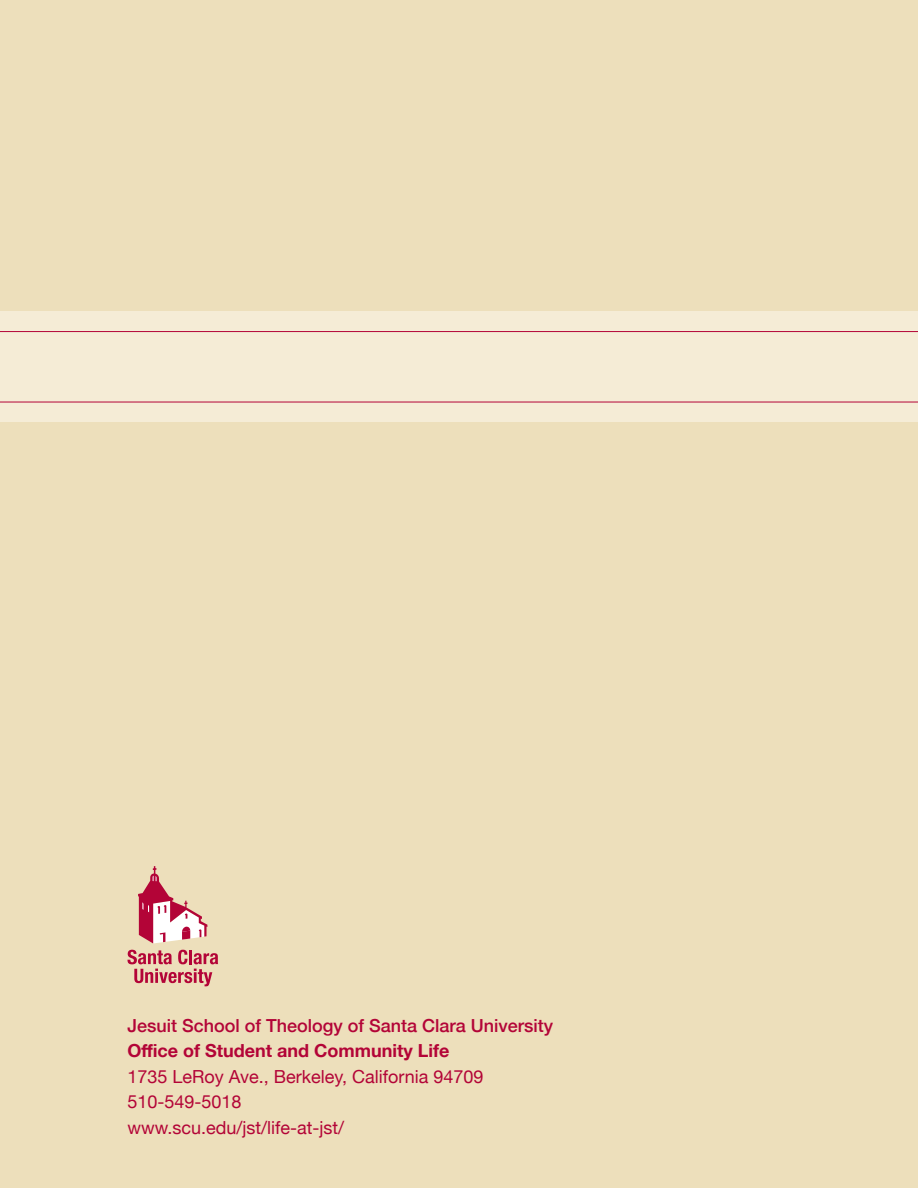
<style>
.page{position:relative;width:918px;height:1188px;background:#fff}
.page>*{position:absolute;margin:0;border:0;box-sizing:border-box;transform-origin:0 0}
.t1{font:18px "Helvetica Neue";color:#b30437}
.t2{font:500 18px "Helvetica Neue";color:#b30437}
.t3{font:700 18px "Helvetica Neue";color:#b30437}
</style>
<div class="page">
<div style="left:0;top:421px;width:918px;height:767px;background:#eddfbb"></div>
<div style="left:0;top:0;width:918px;height:348px;background:#eddfbb"></div>
<svg style="left:128px;top:950px;width:90px;height:36px"></svg>
<svg style="left:138px;top:866px;width:69px;height:77px"></svg>
<div style="left:0;top:311px;width:918px;height:110px;background:#f5ecd6"></div>
<hr style="left:0;top:331px;width:918px;height:1px;background:#b30437">
<hr style="left:0;top:402px;width:918px;height:1px;background:#b30437">
<p class="t2" style="left:127px;top:1011px;width:427px">Jesuit School of Theology of Santa Clara University</p>
<p class="t3" style="left:127px;top:1037px;width:324px">Office of Student and Community Life</p>
<p class="t1" style="left:127px;top:1064px;width:358px">1735 LeRoy Ave., Berkeley, California 94709</p>
<p class="t1" style="left:127px;top:1089px;width:116px">510-549-5018</p>
<p class="t1" style="left:127px;top:1115px;width:218px">www.scu.edu/jst/life-at-jst/</p>
</div>
